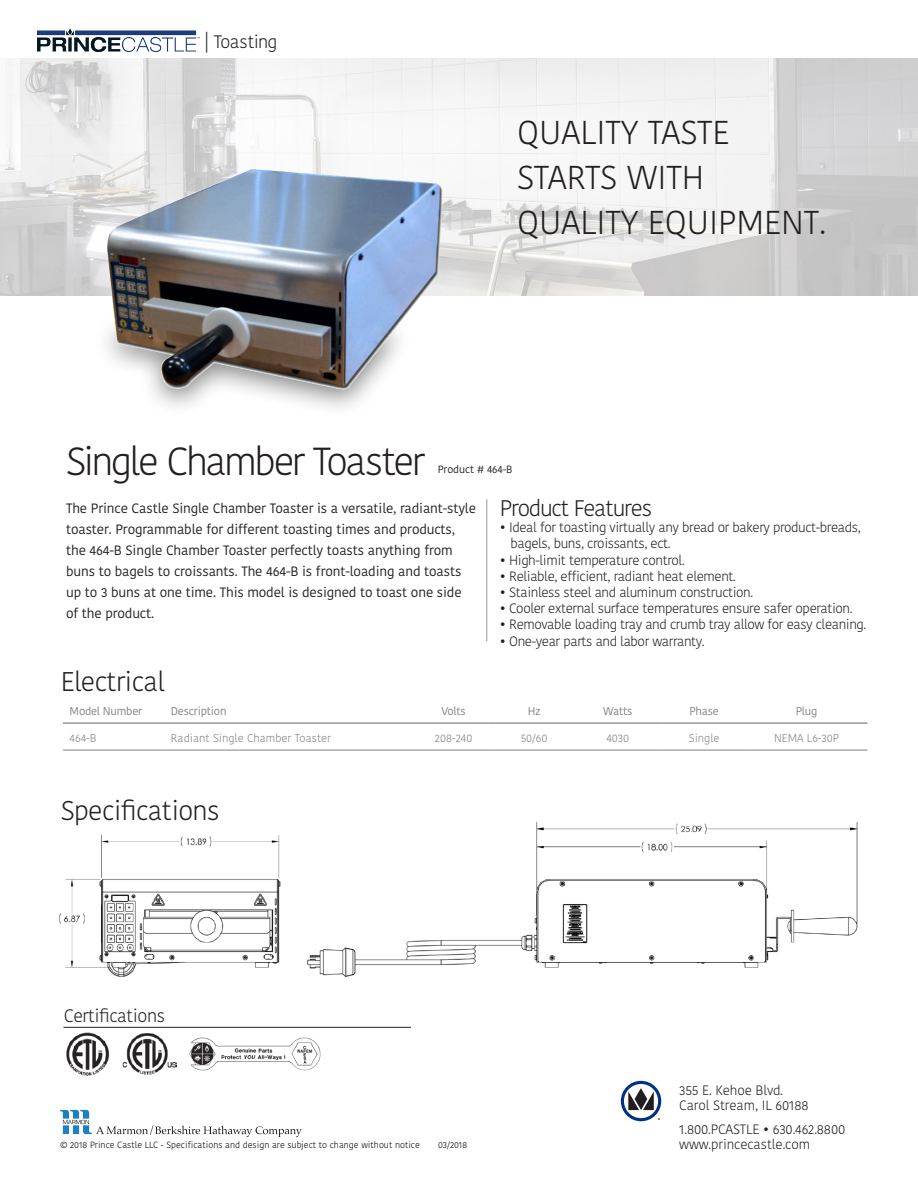
<style>
.page{position:relative;width:918px;height:1188px;background:#fff}
.page>*{position:absolute;margin:0;border:0;box-sizing:border-box;transform-origin:0 0}
.t1{font:300 39px "Kohinoor Devanagari";letter-spacing:-.065em;color:#231f20}
.t2{font:300 33px "Kohinoor Devanagari";color:#231f20}
.t3{font:300 27px "Kohinoor Devanagari";letter-spacing:-.025em;color:#231f20}
.t4{font:300 22.5px "Kohinoor Devanagari";letter-spacing:-.05em;color:#231f20}
.t5{font:300 18px "Kohinoor Devanagari";letter-spacing:-.025em;color:#231f20}
.t6{font:300 13.5px/16.2px "Kohinoor Devanagari";letter-spacing:-.03em;color:#231f20}
.t7{font:13.5px/21px "Kohinoor Devanagari";letter-spacing:-.01em;color:#231f20}
.t8{font:300 13.5px "Kohinoor Devanagari";letter-spacing:-.01em;color:#231f20}
.t9{font:300 11.25px "Kohinoor Devanagari";color:#808285}
.t10{font:11.25px "Kohinoor Devanagari";letter-spacing:-.02em;color:#808285}
.t11{font:10.5px "Kohinoor Devanagari";color:#231f20}
.t12{font:300 9px "Kohinoor Devanagari";color:#000}
.t13{font:700 5.7px "Myriad Pro";color:#211d1e}
.s1{font-size:19.5px}
</style>
<div class="page">
<img style="left:58px;top:822px;width:800px;height:155px">
<img style="left:0;top:58px;width:918px;height:238px">
<img style="left:38px;top:29px;width:161px;height:22px">
<div style="left:621px;top:1081px;width:40px;height:40px;border:3px solid #003186;border-radius:50%"></div>
<svg style="left:628px;top:1088px;width:26px;height:22px"></svg>
<svg style="left:60px;top:1110px;width:242px;height:27px"></svg>
<hr style="left:486px;top:499px;width:1px;height:142px;background:#939598">
<img style="left:74px;top:110px;width:380px;height:294px">
<svg style="left:63px;top:722px;width:804px;height:1px"></svg>
<hr style="left:63px;top:723px;width:101px;height:1px;background:#636366">
<hr style="left:164px;top:723px;width:248px;height:1px;background:#636366">
<hr style="left:412px;top:723px;width:83px;height:1px;background:#636366">
<hr style="left:495px;top:723px;width:78px;height:1px;background:#636366">
<hr style="left:573px;top:723px;width:90px;height:1px;background:#636366">
<hr style="left:663px;top:723px;width:83px;height:1px;background:#636366">
<hr style="left:746px;top:723px;width:121px;height:1px;background:#636366">
<hr style="left:63px;top:750px;width:101px;height:1px;background:#808285">
<hr style="left:164px;top:750px;width:248px;height:1px;background:#808285">
<hr style="left:412px;top:750px;width:83px;height:1px;background:#808285">
<hr style="left:495px;top:750px;width:78px;height:1px;background:#808285">
<hr style="left:573px;top:750px;width:90px;height:1px;background:#808285">
<hr style="left:663px;top:750px;width:83px;height:1px;background:#808285">
<hr style="left:746px;top:750px;width:121px;height:1px;background:#808285">
<hr style="left:63px;top:1027px;width:348px;height:1px;background:#231f20">
<img style="left:66px;top:1032px;width:255px;height:44px">
<p class="t5" style="left:204px;top:31px;width:75px"><span class="s1">|</span> Toasting</p>
<p class="t2" style="left:517px;top:114px;width:214px">QUALITY TASTE</p>
<p class="t2" style="left:517px;top:159px;width:188px">STARTS WITH</p>
<p class="t2" style="left:517px;top:204px;width:310px">QUALITY EQUIPMENT.</p>
<p class="t1" style="left:66px;top:439px;width:361px">Single Chamber Toaster</p>
<p class="t11" style="left:438px;top:464px;width:76px">Product # 464-B</p>
<p class="t7" style="left:66px;top:498px;width:411px">The Prince Castle Single Chamber Toaster is a versatile, radiant-style toaster. Programmable for different toasting times and products, the 464-B Single Chamber Toaster perfectly toasts anything from buns to bagels to croissants. The 464-B is front-loading and toasts up to 3 buns at one time. This model is designed to toast one side of the product.</p>
<p class="t4" style="left:500px;top:495px;width:154px">Product Features</p>
<p class="t6" style="left:511px;top:519px;width:352px;text-indent:-11px">• Ideal for toasting virtually any bread or bakery product-breads, bagels, buns, croissants, ect.</p>
<p class="t6" style="left:500px;top:552px;width:186px">• High-limit temperature control.</p>
<p class="t6" style="left:500px;top:568px;width:238px">• Reliable, efficient, radiant heat element.</p>
<p class="t6" style="left:500px;top:584px;width:255px">• Stainless steel and aluminum construction.</p>
<p class="t6" style="left:500px;top:600px;width:354px">• Cooler external surface temperatures ensure safer operation.</p>
<p class="t6" style="left:500px;top:617px;width:368px">• Removable loading tray and crumb tray allow for easy cleaning.</p>
<p class="t6" style="left:500px;top:633px;width:206px">• One-year parts and labor warranty.</p>
<p class="t3" style="left:61px;top:666px;width:106px">Electrical</p>
<p class="t10" style="left:70px;top:704px;width:74px">Model Number</p>
<p class="t10" style="left:171px;top:704px;width:57px">Description</p>
<p class="t10" style="left:441px;top:704px;width:26px">Volts</p>
<p class="t10" style="left:528px;top:704px;width:14px">Hz</p>
<p class="t10" style="left:603px;top:704px;width:31px">Watts</p>
<p class="t10" style="left:690px;top:704px;width:31px">Phase</p>
<p class="t10" style="left:796px;top:704px;width:23px">Plug</p>
<p class="t9" style="left:70px;top:732px;width:28px">464-B</p>
<p class="t9" style="left:171px;top:732px;width:162px">Radiant Single Chamber Toaster</p>
<p class="t9" style="left:435px;top:732px;width:39px">208-240</p>
<p class="t9" style="left:521px;top:732px;width:28px">50/60</p>
<p class="t9" style="left:606px;top:732px;width:24px">4030</p>
<p class="t9" style="left:689px;top:732px;width:32px">Single</p>
<p class="t9" style="left:774px;top:732px;width:67px">NEMA L6-30P</p>
<p class="t3" style="left:61px;top:795px;width:161px">Specifications</p>
<p class="t5" style="left:64px;top:1005px;width:103px">Certifications</p>
<p class="t12" style="left:60px;top:1139px;width:361px">© 2018 Prince Castle LLC - Specifications and design are subject to change without notice</p>
<p class="t12" style="left:438px;top:1139px;width:31px">03/2018</p>
<p class="t13" style="left:658px;top:1116px;width:4px">®</p>
<p class="t8" style="left:679px;top:1082px;width:105px">355 E. Kehoe Blvd.</p>
<p class="t8" style="left:679px;top:1097px;width:131px">Carol Stream, IL 60188</p>
<p class="t8" style="left:679px;top:1121px;width:168px">1.800.PCASTLE • 630.462.8800</p>
<p class="t8" style="left:679px;top:1136px;width:132px">www.princecastle.com</p>
</div>
